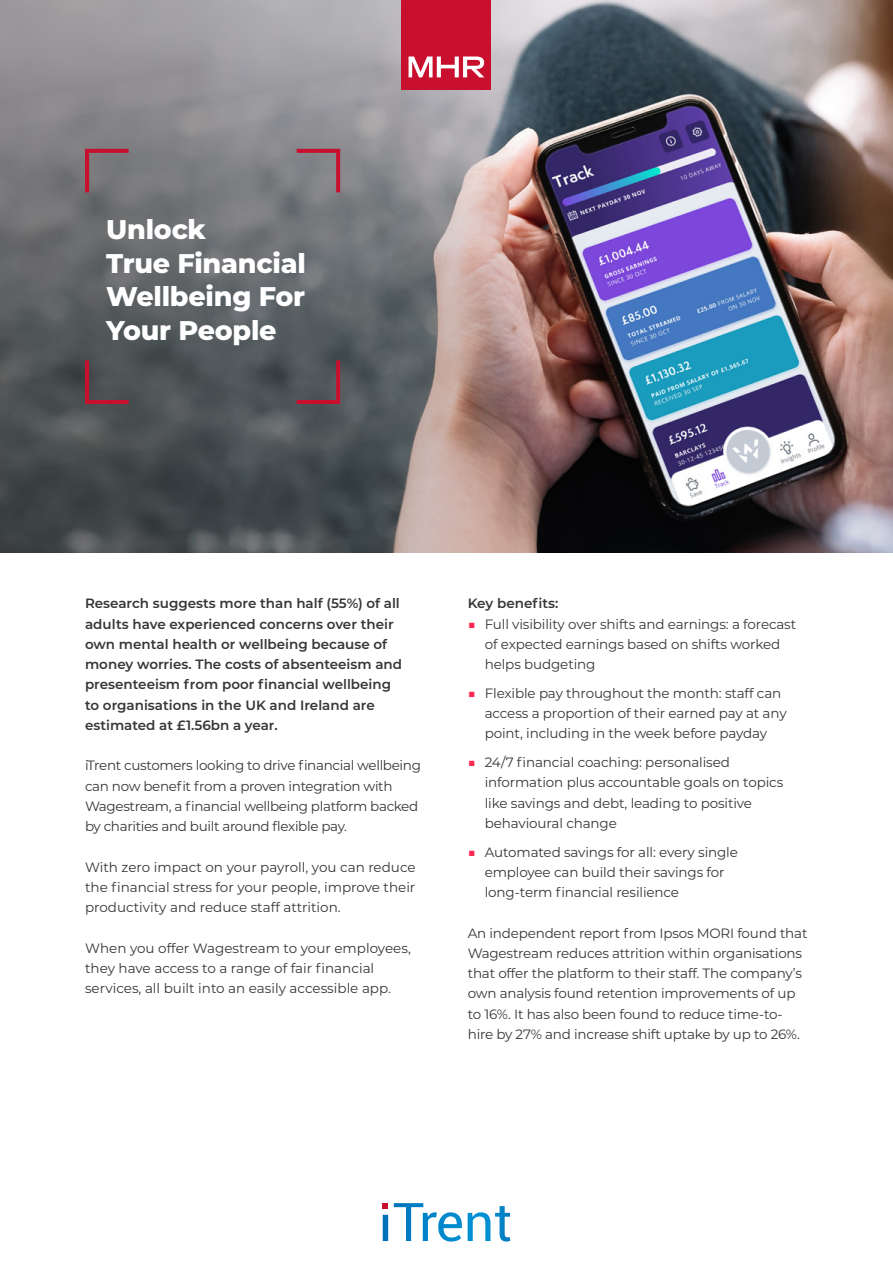
<style>
.page{position:relative;width:893px;height:1263px;background:#fff}
.page>*{position:absolute;margin:0;border:0;box-sizing:border-box;transform-origin:0 0}
.t1{font:800 27px/33.8px "Montserrat";letter-spacing:-.01em;color:#fff}
.t2{font:13.5px/20.2px "Montserrat";letter-spacing:-.015em;color:#363636}
.t3{font:600 13.5px/20.2px "Montserrat";color:#363636}
.s1{font-weight:300;color:#ff2a54}
</style>
<div class="page">
<img style="left:0;top:0;width:893px;height:553px">
<svg style="left:297px;top:360px;width:43px;height:44px;background:#634a52"></svg>
<svg style="left:85px;top:360px;width:44px;height:44px;background:#61464d"></svg>
<svg style="left:297px;top:149px;width:43px;height:43px;background:#8e7078"></svg>
<svg style="left:85px;top:149px;width:44px;height:43px;background:#85656d"></svg>
<div style="left:402px;top:0;width:89px;height:89px;background:#c8102e"></div>
<svg style="left:409px;top:56px;width:75px;height:21px"></svg>
<svg style="left:383px;top:1203px;width:127px;height:38px"></svg>
<h1 class="t1" style="left:106px;top:211px;width:201px">Unlock<br>True Financial<br>Wellbeing For<br>Your People</h1>
<p class="t3" style="left:85px;top:593px;width:319px">Research suggests more than half (55%) of all adults have experienced concerns over their own mental health or wellbeing because of money worries. The costs of absenteeism and presenteeism from poor financial wellbeing to organisations in the UK and Ireland are estimated at £1.56bn a year.</p>
<p class="t2" style="left:85px;top:755px;width:337px">iTrent customers looking to drive financial wellbeing can now benefit from a proven integration with Wagestream, a financial wellbeing platform backed by charities and built around flexible pay.</p>
<p class="t2" style="left:85px;top:856px;width:332px;text-align:justify">With zero impact on your payroll, you can reduce the financial stress for your people, improve their productivity and reduce staff attrition.</p>
<p class="t2" style="left:85px;top:937px;width:327px">When you offer Wagestream to your employees, they have access to a range of fair financial services, all built into an easily accessible app.</p>
<p class="t3" style="left:468px;top:593px;width:92px">Key benefits:</p>
<p class="t2" style="left:485px;top:613px;width:313px;text-indent:-17px"><span class="s1">■</span> Full visibility over shifts and earnings: a forecast of expected earnings based on shifts worked helps budgeting</p>
<p class="t2" style="left:485px;top:682px;width:303px;text-indent:-17px"><span class="s1">■</span> Flexible pay throughout the month: staff can access a proportion of their earned pay at any point, including in the week before payday</p>
<p class="t2" style="left:485px;top:752px;width:300px;text-indent:-17px"><span class="s1">■</span> 24/7 financial coaching: personalised information plus accountable goals on topics like savings and debt, leading to positive behavioural change</p>
<p class="t2" style="left:485px;top:841px;width:255px;text-indent:-17px"><span class="s1">■</span> Automated savings for all: every single employee can build their savings for long-term financial resilience</p>
<p class="t2" style="left:468px;top:922px;width:341px">An independent report from Ipsos MORI found that Wagestream reduces attrition within organisations that offer the platform to their staff. The company’s own analysis found retention improvements of up to 16%. It has also been found to reduce time-to&shy;hire by 27% and increase shift uptake by up to 26%.</p>
</div>
